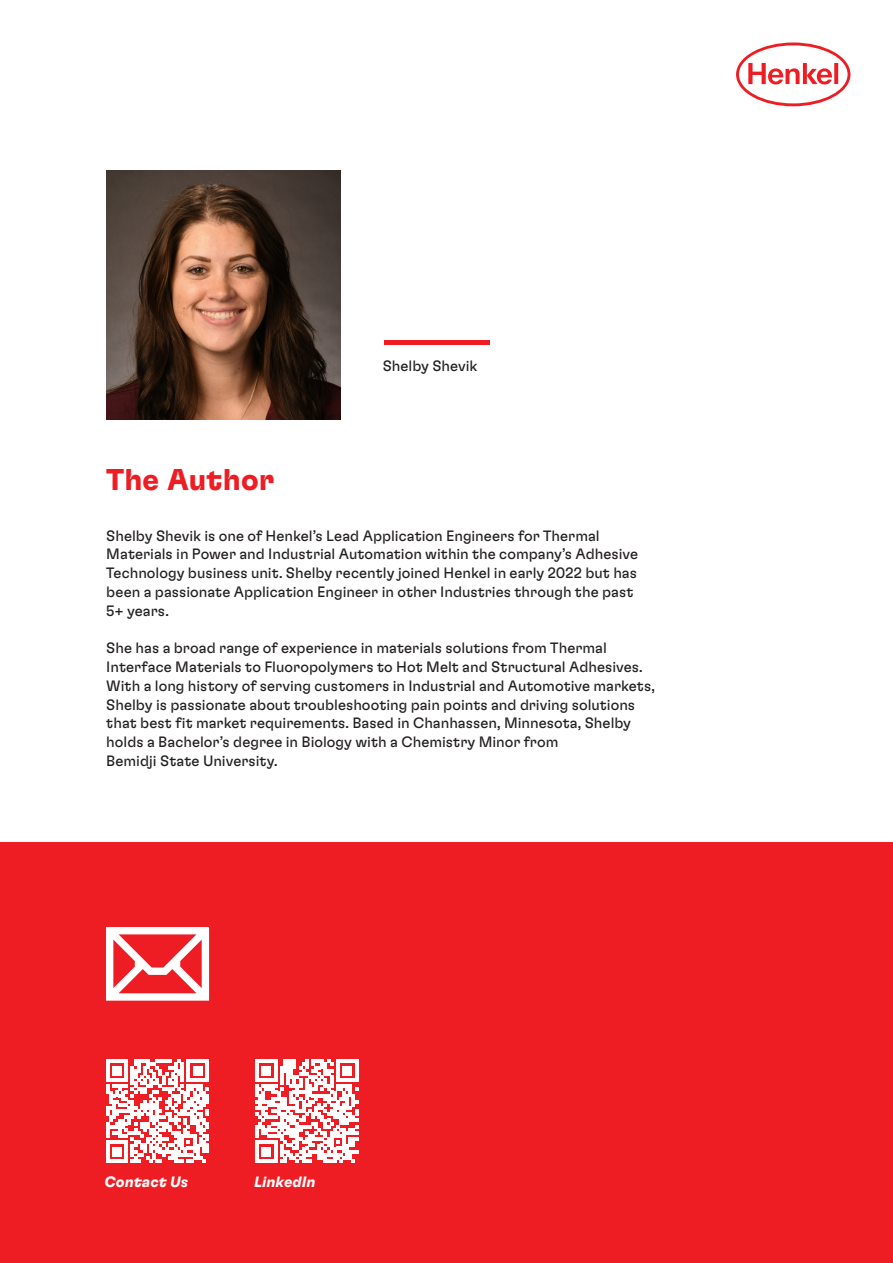
<style>
.page{position:relative;width:893px;height:1263px;background:#fff}
.page>*{position:absolute;margin:0;border:0;box-sizing:border-box;transform-origin:0 0}
.GTF_Bold_20_23_Head{font:700 30px "Henkel GT Flexa";letter-spacing:.005em;color:#ee1d23}
.GTF_Reg_10_12_5{font:15px/18.8px "Henkel GT Flexa";color:#231f20}
.GTF_Reg_10_12{font:italic 700 15px "Henkel GT Flexa";letter-spacing:.005em;color:#fff}
</style>
<div class="page">
<div style="left:0;top:842px;width:893px;height:421px;background:#ee1d23"></div>
<img style="left:106px;top:170px;width:234px;height:250px">
<svg style="left:106px;top:1060px;width:103px;height:102px"></svg>
<svg style="left:255px;top:1060px;width:103px;height:102px"></svg>
<svg style="left:106px;top:927px;width:103px;height:74px"></svg>
<hr style="left:384px;top:340px;width:106px;height:4px;background:#ee1d23">
<svg style="left:736px;top:43px;width:114px;height:63px"></svg>
<p class="GTF_Reg_10_12_5" style="left:383px;top:356px;width:96px">Shelby Shevik</p>
<p class="GTF_Bold_20_23_Head" style="left:106px;top:461px;width:169px">The Author</p>
<p class="GTF_Reg_10_12_5" style="left:106px;top:525px;width:533px">Shelby Shevik is one of Henkel’s Lead Application Engineers for Thermal Materials in Power and Industrial Automation within the company’s Adhesive Technology business unit. Shelby recently joined Henkel in early 2022 but has been a passionate Application Engineer in other Industries through the past 5+ years.</p>
<p class="GTF_Reg_10_12_5" style="left:106px;top:638px;width:550px">She has a broad range of experience in materials solutions from Thermal Interface Materials to Fluoropolymers to Hot Melt and Structural Adhesives.<br>With a long history of serving customers in Industrial and Automotive markets, Shelby is passionate about troubleshooting pain points and driving solutions that best fit market requirements. Based in Chanhassen, Minnesota, Shelby holds a Bachelor’s degree in Biology with a Chemistry Minor from<br>Bemidji State University.</p>
<p class="GTF_Reg_10_12" style="left:104px;top:1172px;width:85px">Contact Us</p>
<p class="GTF_Reg_10_12" style="left:254px;top:1172px;width:63px">LinkedIn</p>
</div>
